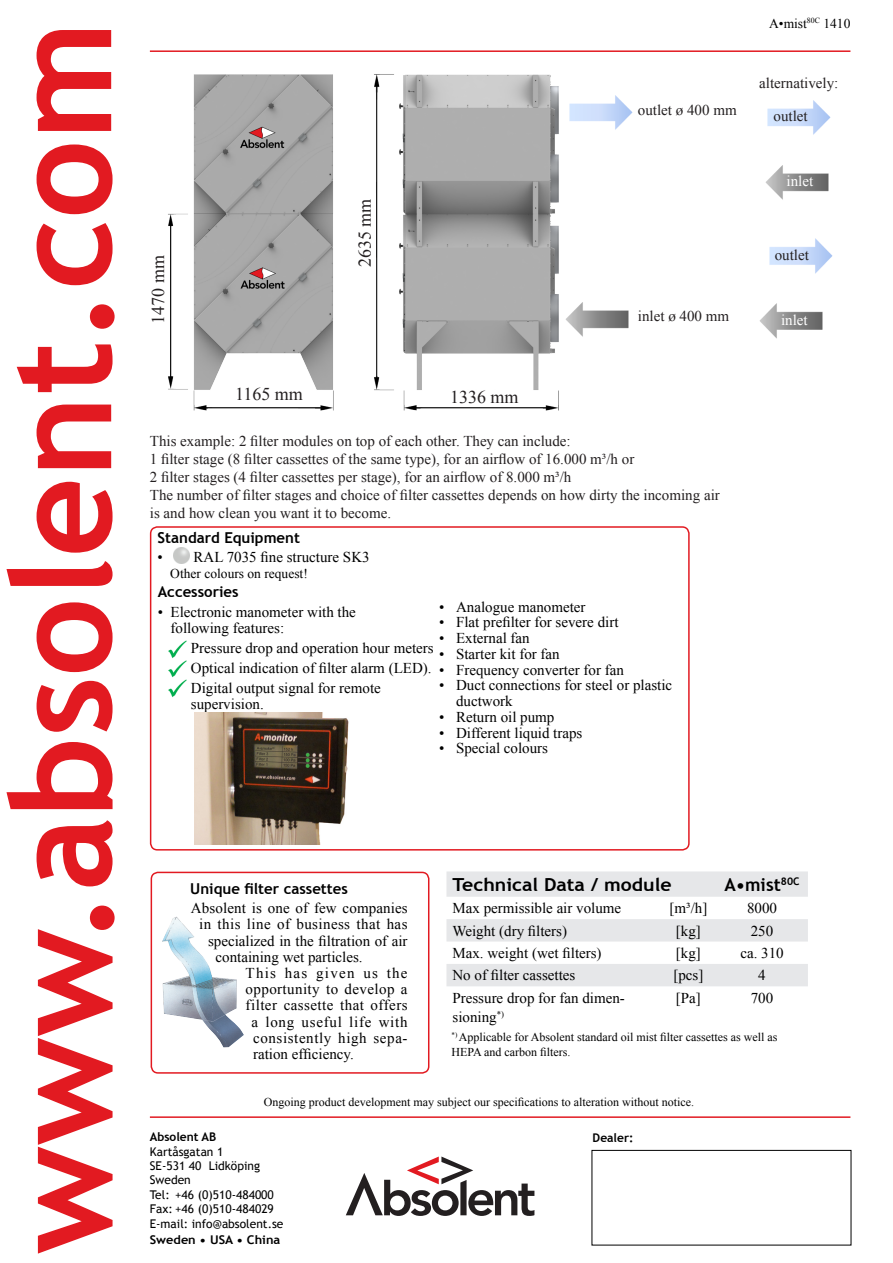
<style>
.page{position:relative;width:893px;height:1263px;background:#fff}
.page>*{position:absolute;margin:0;border:0;box-sizing:border-box;transform-origin:0 0}
.t1{font:700 140.1px "Trebuchet MS";color:#e21a21}
.t2{font:18px "Times New Roman";color:#231f20}
.t3{font:700 18px "Trebuchet MS";color:#000;scale:1.08 1}
.t4{font:700 18px "Trebuchet MS";color:#000}
.t5{font:15px/15.8px "Times New Roman";color:#000}
.t6{font:15px/18px "Times New Roman";color:#231f20}
.heading_1{font:700 15px "Trebuchet MS";color:#000}
.t7{font:15px "Times New Roman";letter-spacing:.025em;color:#000}
.t8{font:15px "Times New Roman";letter-spacing:.03em;color:#000}
.t9{font:15px "Times New Roman";letter-spacing:.04em;color:#000}
.t10{font:15px "Times New Roman";letter-spacing:.05em;color:#000}
.t11{font:15px "Times New Roman";letter-spacing:.085em;color:#000}
.t12{font:15px "Times New Roman";color:#fff}
.t13{font:13.5px "Times New Roman";color:#000}
.t14{font:12px "Times New Roman";color:#000}
.t15{font:12px "Trebuchet MS";color:#000}
.t16{font:700 12px "Trebuchet MS";color:#000}
.t17{font:700 12px "Trebuchet MS";color:#000;scale:1.06 1}
</style>
<div class="page">
<hr style="left:150px;top:1116px;width:700px;height:2px;background:#e21a21">
<div style="left:151px;top:872px;width:278px;height:202px;border:2px solid #e21a21;border-radius:7px"></div>
<img style="left:162px;top:916px;width:82px;height:131px">
<img style="left:168px;top:74px;width:391px;height:337px">
<img style="left:569px;top:95px;width:64px;height:35px">
<img style="left:565px;top:302px;width:64px;height:35px">
<img style="left:767px;top:100px;width:64px;height:35px">
<hr style="left:150px;top:50px;width:700px;height:2px;background:#e21a21">
<img style="left:769px;top:238px;width:64px;height:36px">
<img style="left:765px;top:165px;width:64px;height:35px">
<img style="left:759px;top:303px;width:64px;height:36px">
<div style="left:225px;top:388px;width:88px;height:16px;background:#fff"></div>
<div style="left:130px;top:250px;width:39px;height:79px;background:#fff"></div>
<div style="left:441px;top:390px;width:87px;height:16px;background:#fff"></div>
<div style="left:337px;top:193px;width:38px;height:80px;background:#fff"></div>
<div style="left:592px;top:1150px;width:259px;height:95px;border:1px solid #000"></div>
<svg style="left:346px;top:1156px;width:188px;height:60px"></svg>
<div style="left:150px;top:526px;width:540px;height:324px;border:2px solid #e21a21;border-radius:7px"></div>
<svg style="left:446px;top:871px;width:362px;height:115px"></svg>
<img style="left:168px;top:640px;width:19px;height:57px">
<img style="left:174px;top:547px;width:16px;height:17px">
<img style="left:195px;top:713px;width:154px;height:131px">
<p class="t1" style="left:-26px;top:1254px;width:1235px;rotate:-90deg">www.absolent.com</p>
<p class="t13" style="left:769px;top:14px;width:83px">A•mist<sup>80C</sup> 1410</p>
<p class="t2" style="left:146px;top:324px;width:70px;rotate:-90deg">1470 mm</p>
<p class="t2" style="left:353px;top:267px;width:70px;rotate:-90deg">2635 mm</p>
<p class="t6" style="left:638px;top:101px;width:100px">outlet ø 400 mm</p>
<p class="t6" style="left:759px;top:74px;width:81px">alternatively:</p>
<p class="t6" style="left:774px;top:107px;width:36px">outlet</p>
<p class="t12" style="left:787px;top:171px;width:28px">inlet</p>
<p class="t6" style="left:638px;top:307px;width:93px">inlet ø 400 mm</p>
<p class="t6" style="left:775px;top:246px;width:36px">outlet</p>
<p class="t12" style="left:781px;top:310px;width:28px">inlet</p>
<p class="t2" style="left:235px;top:382px;width:69px">1165 mm</p>
<p class="t2" style="left:450px;top:384px;width:70px">1336 mm</p>
<p class="t6" style="left:150px;top:432px;width:422px">This example: 2 filter modules on top of each other. They can include:</p>
<p class="t6" style="left:150px;top:450px;width:486px">1 filter stage (8 filter cassettes of the same type), for an airflow of 16.000 m³/h or</p>
<p class="t6" style="left:150px;top:468px;width:423px">2 filter stages (4 filter cassettes per stage), for an airflow of 8.000 m³/h</p>
<p class="t6" style="left:150px;top:486px;width:571px">The number of filter stages and choice of filter cassettes depends on how dirty the incoming air is and how clean you want it to become.</p>
<p class="heading_1" style="left:158px;top:528px;width:144px">Standard Equipment</p>
<p class="t5" style="left:158px;top:549px;width:214px">• RAL 7035 fine structure SK3</p>
<p class="t13" style="left:170px;top:564px;width:139px">Other colours on request!</p>
<p class="heading_1" style="left:158px;top:582px;width:82px">Accessories</p>
<p class="t5" style="left:171px;top:604px;width:187px;text-indent:-13px">• Electronic manometer with the following features:</p>
<p class="t5" style="left:191px;top:640px;width:244px">Pressure drop and operation hour meters</p>
<p class="t5" style="left:191px;top:660px;width:242px">Optical indication of filter alarm (LED).</p>
<p class="t5" style="left:191px;top:680px;width:191px">Digital output signal for remote supervision.</p>
<p class="t5" style="left:439px;top:598px;width:148px">• Analogue manometer</p>
<p class="t5" style="left:439px;top:614px;width:181px">• Flat prefilter for severe dirt</p>
<p class="t5" style="left:439px;top:630px;width:92px">• External fan</p>
<p class="t5" style="left:439px;top:646px;width:122px">• Starter kit for fan</p>
<p class="t5" style="left:439px;top:661px;width:186px">• Frequency converter for fan</p>
<p class="t5" style="left:456px;top:677px;width:218px;text-indent:-17px">• Duct connections for steel or plastic ductwork</p>
<p class="t5" style="left:439px;top:709px;width:117px">• Return oil pump</p>
<p class="t5" style="left:439px;top:724px;width:145px">• Different liquid traps</p>
<p class="t5" style="left:439px;top:740px;width:111px">• Special colours</p>
<p class="heading_1" style="left:190px;top:879px;width:159px">Unique filter cassettes</p>
<p class="t5" style="left:191px;top:900px;width:218px">Absolent is one of few companies</p>
<p class="t7" style="left:199px;top:914px;width:210px">in this line of business that has</p>
<p class="t5" style="left:208px;top:932px;width:201px">specialized in the filtration of air</p>
<p class="t5" style="left:216px;top:949px;width:149px">containing wet particles.</p>
<p class="t11" style="left:246px;top:963px;width:163px">This has given us the</p>
<p class="t7" style="left:246px;top:979px;width:164px">opportunity to develop a</p>
<p class="t8" style="left:246px;top:995px;width:163px">filter cassette that offers</p>
<p class="t10" style="left:252px;top:1011px;width:157px">a long useful life with</p>
<p class="t9" style="left:253px;top:1028px;width:156px">consistently high sepa-</p>
<p class="t5" style="left:253px;top:1046px;width:102px">ration efficiency.</p>
<p class="t3" style="left:452px;top:873px;width:204px">Technical Data / module</p>
<p class="t4" style="left:724px;top:873px;width:77px">A•mist<sup>80C</sup></p>
<p class="t5" style="left:452px;top:900px;width:170px">Max permissible air volume</p>
<p class="t5" style="left:669px;top:900px;width:39px">[m³/h]</p>
<p class="t5" style="left:747px;top:900px;width:31px">8000</p>
<p class="t5" style="left:452px;top:922px;width:116px">Weight (dry filters)</p>
<p class="t5" style="left:676px;top:922px;width:26px">[kg]</p>
<p class="t5" style="left:751px;top:922px;width:24px">250</p>
<p class="t5" style="left:452px;top:945px;width:151px">Max. weight (wet filters)</p>
<p class="t5" style="left:676px;top:945px;width:26px">[kg]</p>
<p class="t5" style="left:740px;top:945px;width:45px">ca. 310</p>
<p class="t5" style="left:452px;top:967px;width:124px">No of filter cassettes</p>
<p class="t5" style="left:673px;top:967px;width:31px">[pcs]</p>
<p class="t5" style="left:758px;top:967px;width:9px">4</p>
<p class="t5" style="left:452px;top:988px;width:174px;line-height:19.5px">Pressure drop for fan dimen&shy;sioning<sup>*)</sup></p>
<p class="t5" style="left:676px;top:990px;width:26px">[Pa]</p>
<p class="t5" style="left:751px;top:990px;width:24px">700</p>
<p class="t14" style="left:452px;top:1029px;width:327px"><sup>*)</sup> Applicable for Absolent standard oil mist filter cassettes as well as</p>
<p class="t14" style="left:452px;top:1044px;width:120px">HEPA and carbon filters.</p>
<p class="t14" style="left:264px;top:1093px;width:432px">Ongoing product development may subject our specifications to alteration without notice.</p>
<p class="t16" style="left:150px;top:1129px;width:68px">Absolent AB</p>
<p class="t15" style="left:150px;top:1144px;width:75px">Kartåsgatan 1</p>
<p class="t15" style="left:150px;top:1158px;width:112px">SE-531 40 Lidköping</p>
<p class="t15" style="left:150px;top:1173px;width:43px">Sweden</p>
<p class="t15" style="left:150px;top:1187px;width:126px">Tel: +46 (0)510-484000</p>
<p class="t15" style="left:150px;top:1202px;width:126px">Fax: +46 (0)510-484029</p>
<p class="t15" style="left:150px;top:1216px;width:135px">E-mail: info@absolent.se</p>
<p class="t17" style="left:150px;top:1232px;width:125px">Sweden • USA • China</p>
<p class="t16" style="left:593px;top:1130px;width:42px">Dealer:</p>
</div>
